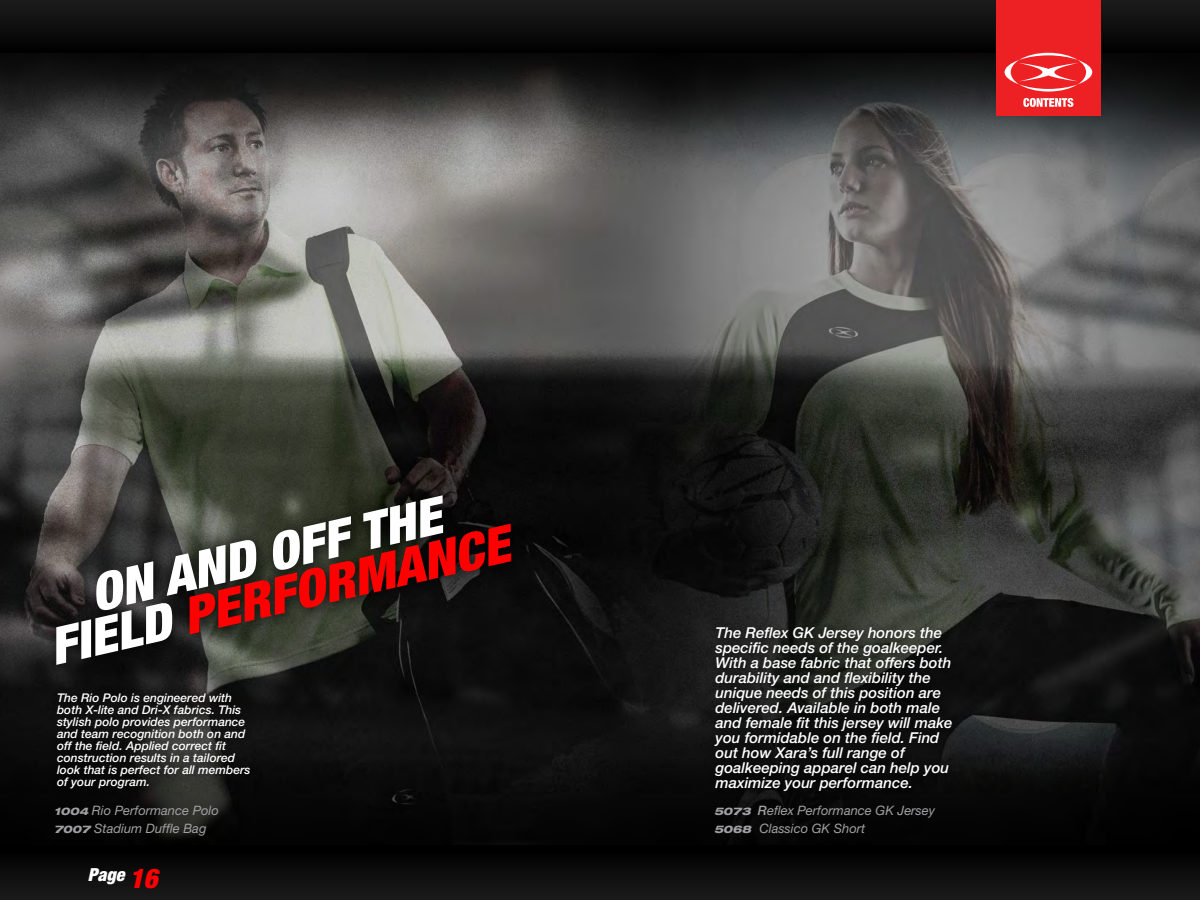
<style>
.page{position:relative;width:1200px;height:900px;background:#fff}
.page>*{position:absolute;margin:0;border:0;box-sizing:border-box;transform-origin:0 0}
.t1{font:italic 900 condensed 51.3px/42.9px "Helvetica Neue LT Std";color:#fff;text-align:center;scale:1.05 1}
.t2{font:italic 900 condensed 18px "Helvetica Neue LT Std";color:#fff}
.t3{font:italic 500 15px/15px "Helvetica Neue LT Std";color:#fff}
.t4{font:italic 12.9px/18px "Helvetica Neue LT Std";color:#a1a1a4}
.t5{font:italic 500 12px/12px "Helvetica Neue LT Std";color:#fff}
.s1{color:#f00}
.s2{font-weight:800;font-stretch:expanded;font-size:10.5px}
.s3{font-weight:500}
.s4{font-size:27px;color:#f00}
</style>
<div class="page">
<div style="left:0;top:851px;width:1200px;height:49px;background:linear-gradient(to right,#0e0e0e,#0e0e0e)"></div>
<div style="left:0;top:0;width:1200px;height:51px;background:#0f0f0f"></div>
<img style="left:0;top:54px;width:1200px;height:790px">
<div style="left:996px;top:0;width:105px;height:115px;background:#ed2124"></div>
<svg style="left:1005px;top:53px;width:87px;height:39px"></svg>
<svg style="left:1023px;top:98px;width:50px;height:9px"></svg>
<div style="left:50px;top:686px;width:213px;height:114px;background:#000;opacity:.75"></div>
<div style="left:708px;top:620px;width:257px;height:183px;background:#000;opacity:.75"></div>
<div style="left:45px;top:486px;width:481px;height:193px;background:#000;opacity:.75"></div>
<h1 class="t1" style="left:35px;top:585px;width:449px;rotate:-13deg">ON AND OFF THE<br>FIELD <span class="s1">PERFORMANCE</span></h1>
<p class="t5" style="left:57px;top:691px;width:195px">The Rio Polo is engineered with both X-lite and Dri-X fabrics. This stylish polo provides performance and team recognition both on and off the field. Applied correct fit construction results in a tailored look that is perfect for all members of your program.</p>
<p class="t3" style="left:716px;top:625px;width:239px">The Reflex GK Jersey honors the specific needs of the goalkeeper.<br>With a base fabric that offers both durability and and flexibility the unique needs of this position are delivered. Available in both male and female fit this jersey will make you formidable on the field. Find out how Xara’s full range of goalkeeping apparel can help you maximize your performance.</p>
<p class="t4" style="left:54px;top:801px;width:166px"><span class="s2">1004</span> Rio Performance Polo<br><span class="s2">7007</span> Stadium Duffle Bag</p>
<p class="t4" style="left:714px;top:801px;width:223px"><span class="s2">5073</span> <span class="s3">R</span>eflex Performance GK Jersey<br><span class="s2">5068</span> Classico GK Short</p>
<p class="t2" style="left:88px;top:864px;width:71px">Page <span class="s4">16</span></p>
</div>
